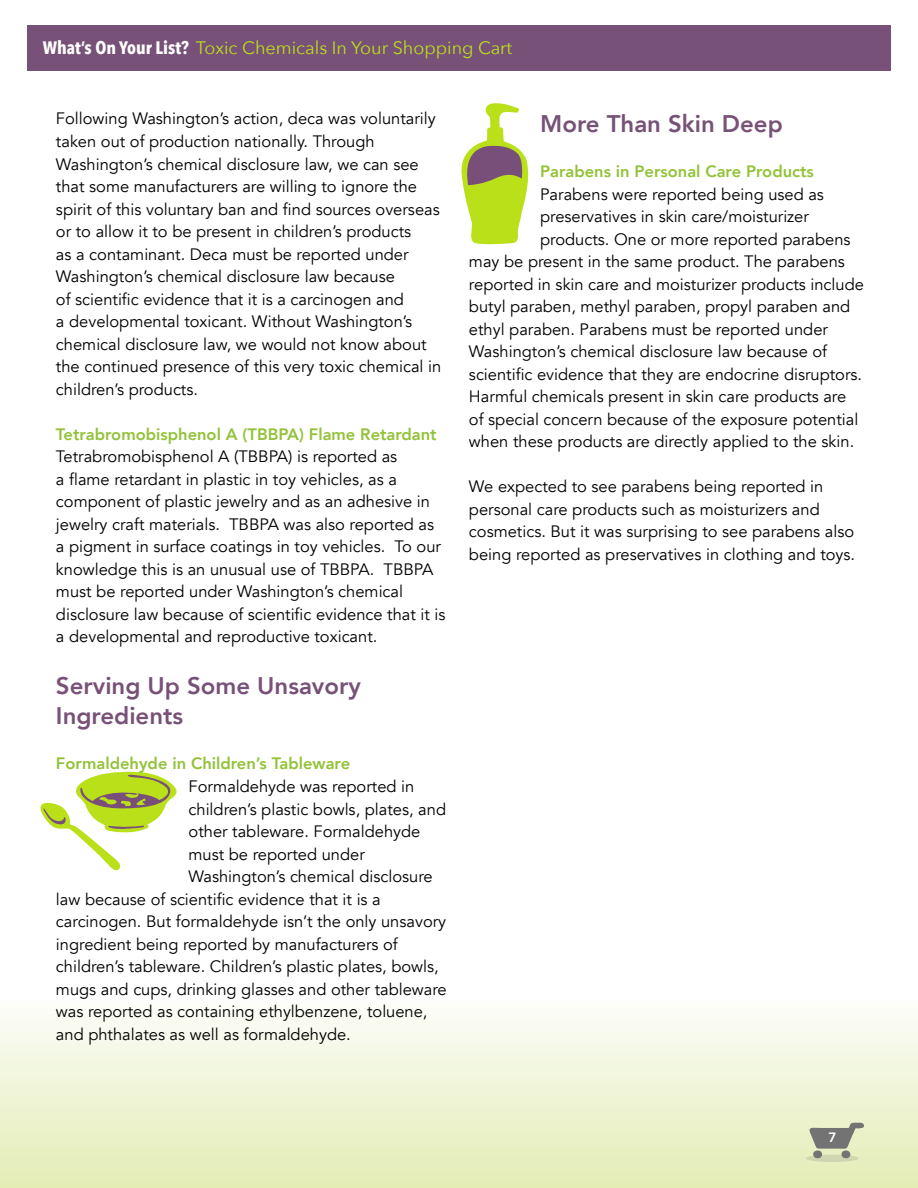
<style>
.page{position:relative;width:918px;height:1188px;background:#fff}
.page>*{position:absolute;margin:0;border:0;box-sizing:border-box;transform-origin:0 0}
.t1{font:800 24px/30px "Avenir";color:#775177}
.t2{font:18px "Avenir Next";color:#bbe01a}
.t3{font:16.5px/22.5px "Avenir";color:#000}
.t4{font:800 16.5px "Avenir";color:#93c239}
.t5{font:800 13.5px "Avenir";color:#fff}
.s1{font-family:"Avenir Next Condensed";font-weight:700;color:#fff}
</style>
<div class="page">
<svg style="left:40px;top:771px;width:137px;height:100px"></svg>
<svg style="left:461px;top:103px;width:68px;height:142px"></svg>
<div style="left:28px;top:26px;width:863px;height:45px;background:#775177"></div>
<div style="left:0;top:994px;width:918px;height:194px;background:linear-gradient(to bottom,#fdfefd,#e3edb5)"></div>
<svg style="left:808px;top:1122px;width:56px;height:37px"></svg>
<svg style="left:806px;top:1155px;width:53px;height:7px"></svg>
<p class="t2" style="left:43px;top:33px;width:471px"><span class="s1">What’s On Your List?</span> Toxic Chemicals In Your Shopping Cart</p>
<p class="t3" style="left:56px;top:108px;width:387px">Following Washington’s action, deca was voluntarily taken out of production nationally. Through Washington’s chemical disclosure law, we can see that some manufacturers are willing to ignore the spirit of this voluntary ban and find sources overseas or to allow it to be present in children’s products<br>as a contaminant. Deca must be reported under Washington’s chemical disclosure law because<br>of scientific evidence that it is a carcinogen and<br>a developmental toxicant. Without Washington’s chemical disclosure law, we would not know about the continued presence of this very toxic chemical in children’s products.</p>
<p class="t4" style="left:56px;top:421px;width:382px">Tetrabromobisphenol A (TBBPA) Flame Retardant</p>
<p class="t3" style="left:56px;top:445px;width:391px">Tetrabromobisphenol A (TBBPA) is reported as<br>a flame retardant in plastic in toy vehicles, as a component of plastic jewelry and as an adhesive in jewelry craft materials. TBBPA was also reported as a pigment in surface coatings in toy vehicles. To our knowledge this is an unusual use of TBBPA. TBBPA must be reported under Washington’s chemical disclosure law because of scientific evidence that it is a developmental and reproductive toxicant.</p>
<h1 class="t1" style="left:56px;top:671px;width:306px">Serving Up Some Unsavory<br>Ingredients</h1>
<p class="t4" style="left:56px;top:751px;width:296px">Formaldehyde in Children’s Tableware</p>
<p class="t3" style="left:189px;top:775px;width:227px">Formaldehyde was reported in</p>
<p class="t3" style="left:189px;top:798px;width:259px">children’s plastic bowls, plates, and</p>
<p class="t3" style="left:189px;top:820px;width:233px">other tableware. Formaldehyde</p>
<p class="t3" style="left:189px;top:843px;width:178px">must be reported under</p>
<p class="t3" style="left:189px;top:865px;width:246px">Washington’s chemical disclosure</p>
<p class="t3" style="left:56px;top:888px;width:326px">law because of scientific evidence that it is a</p>
<p class="t3" style="left:56px;top:910px;width:392px">carcinogen. But formaldehyde isn’t the only unsavory</p>
<p class="t3" style="left:56px;top:933px;width:343px">ingredient being reported by manufacturers of</p>
<p class="t3" style="left:56px;top:955px;width:384px">children’s tableware. Children’s plastic plates, bowls,</p>
<p class="t3" style="left:56px;top:978px;width:392px">mugs and cups, drinking glasses and other tableware</p>
<p class="t3" style="left:56px;top:1000px;width:373px">was reported as containing ethylbenzene, toluene,</p>
<p class="t3" style="left:56px;top:1023px;width:296px">and phthalates as well as formaldehyde.</p>
<h1 class="t1" style="left:540px;top:109px;width:244px">More Than Skin Deep</h1>
<p class="t4" style="left:540px;top:158px;width:275px">Parabens in Personal Care Products</p>
<p class="t3" style="left:540px;top:183px;width:285px">Parabens were reported being used as</p>
<p class="t3" style="left:540px;top:205px;width:270px">preservatives in skin care/moisturizer</p>
<p class="t3" style="left:540px;top:228px;width:312px">products. One or more reported parabens</p>
<p class="t3" style="left:469px;top:250px;width:377px">may be present in the same product. The parabens</p>
<p class="t3" style="left:469px;top:273px;width:396px">reported in skin care and moisturizer products include</p>
<p class="t3" style="left:469px;top:295px;width:383px">butyl paraben, methyl paraben, propyl paraben and</p>
<p class="t3" style="left:469px;top:318px;width:361px">ethyl paraben. Parabens must be reported under</p>
<p class="t3" style="left:469px;top:340px;width:360px">Washington’s chemical disclosure law because of</p>
<p class="t3" style="left:469px;top:363px;width:395px">scientific evidence that they are endocrine disruptors.</p>
<p class="t3" style="left:469px;top:385px;width:379px">Harmful chemicals present in skin care products are</p>
<p class="t3" style="left:469px;top:408px;width:391px">of special concern because of the exposure potential</p>
<p class="t3" style="left:469px;top:430px;width:387px">when these products are directly applied to the skin.</p>
<p class="t3" style="left:469px;top:475px;width:388px">We expected to see parabens being reported in personal care products such as moisturizers and cosmetics. But it was surprising to see parabens also being reported as preservatives in clothing and toys.</p>
<p class="t5" style="left:828px;top:1127px;width:9px">7</p>
</div>
